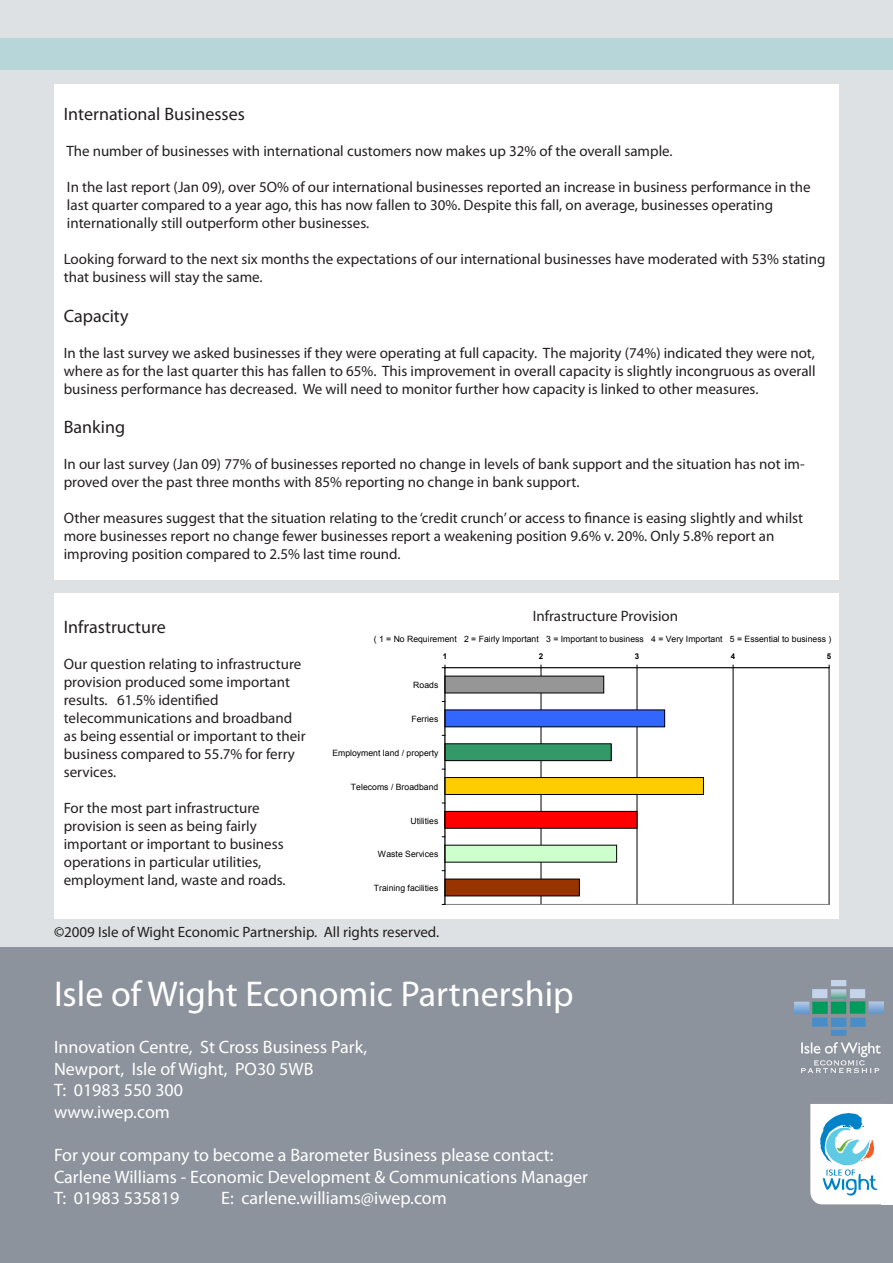
<style>
.page{position:relative;width:893px;height:1263px;background:#fff}
.page>*{position:absolute;margin:0;border:0;box-sizing:border-box;transform-origin:0 0}
.t1{font:36px "Myriad Pro";color:#fff}
.t2{font:18px "Myriad Pro";color:#fff}
.t3{font:18px "Myriad Pro";color:#231f20}
.t4{font:15px/18px "Myriad Pro";color:#231f20}
.t5{font:700 13.05px "Arial";color:#000}
.t6{font:8.7px "Arial";letter-spacing:.005em;color:#000}
.t7{font:700 7.95px "Arial";color:#000}
.s1{color:#000}
</style>
<div class="page">
<div style="left:0;top:69px;width:893px;height:1194px;background:#dee1e3"></div>
<div style="left:0;top:0;width:893px;height:38px;background:#dee1e3"></div>
<div style="left:0;top:948px;width:893px;height:315px;background:#8d939c"></div>
<div style="left:0;top:38px;width:893px;height:32px;background:#b6d6d9"></div>
<div style="left:54px;top:84px;width:785px;height:495px;background:#fff"></div>
<div style="left:54px;top:593px;width:785px;height:325px;background:#fff"></div>
<img style="left:795px;top:981px;width:88px;height:92px">
<svg style="left:810px;top:1104px;width:71px;height:100px"></svg>
<div style="left:881px;top:1104px;width:12px;height:101px;background:#fff"></div>
<hr style="left:541px;top:668px;width:1px;height:236px;background:#000">
<hr style="left:637px;top:668px;width:1px;height:236px;background:#000">
<hr style="left:733px;top:668px;width:1px;height:236px;background:#000">
<hr style="left:829px;top:668px;width:1px;height:236px;background:#808080">
<hr style="left:445px;top:904px;width:384px;height:1px;background:#808080">
<div style="left:445px;top:676px;width:159px;height:17px;background:#969696"></div>
<div style="left:445px;top:676px;width:159px;height:17px;border:1px solid #000"></div>
<div style="left:445px;top:710px;width:220px;height:17px;background:#36f"></div>
<div style="left:445px;top:744px;width:166px;height:17px;background:#396"></div>
<div style="left:445px;top:743px;width:166px;height:18px;border:1px solid #000"></div>
<div style="left:445px;top:777px;width:258px;height:17px;background:#fc0"></div>
<div style="left:445px;top:777px;width:259px;height:18px;border:1px solid #000"></div>
<div style="left:445px;top:811px;width:192px;height:17px;background:#f00"></div>
<div style="left:445px;top:811px;width:192px;height:18px;border:1px solid #000"></div>
<div style="left:445px;top:845px;width:172px;height:17px;background:#cfc"></div>
<div style="left:445px;top:879px;width:134px;height:17px;background:#930"></div>
<hr style="left:445px;top:667px;width:384px;height:1px;background:#000">
<hr style="left:445px;top:668px;width:1px;height:236px;background:#000">
<p class="t3" style="left:64px;top:103px;width:183px">International Businesses</p>
<p class="t4" style="left:66px;top:142px;width:608px">The number of businesses with international customers now makes up 32% of the overall sample.</p>
<p class="t4" style="left:67px;top:178px;width:745px">In the last report (Jan 09), over 5O% of our international businesses reported an increase in business performance in the</p>
<p class="t4" style="left:67px;top:196px;width:708px">last quarter compared to a year ago, this has now fallen to 30%. Despite this fall, on average, businesses operating</p>
<p class="t4" style="left:67px;top:214px;width:304px">internationally still outperform other businesses.</p>
<p class="t4" style="left:64px;top:250px;width:763px">Looking forward to the next six months the expectations of our international businesses have moderated with 53% stating that business will stay the same.</p>
<p class="t3" style="left:64px;top:305px;width:66px">Capacity</p>
<p class="t4" style="left:64px;top:343px;width:753px;text-align:justify">In the last survey we asked businesses if they were operating at full capacity. The majority (74%) indicated they were not, where as for the last quarter this has fallen to 65%. This improvement in overall capacity is slightly incongruous as overall business performance has decreased. We will need to monitor further how capacity is linked to other measures.</p>
<p class="t3" style="left:64px;top:416px;width:63px">Banking</p>
<p class="t4" style="left:64px;top:455px;width:742px">In our last survey (Jan 09) 77% of businesses reported no change in levels of bank support and the situation has not im&shy;proved over the past three months with 85% reporting no change in bank support.</p>
<p class="t4" style="left:64px;top:509px;width:741px">Other measures suggest that the situation relating to the ‘credit crunch’ or access to finance is easing slightly and whilst more businesses report no change fewer businesses report a weakening position 9.6% v. 20%. Only 5.8% report an</p>
<p class="t4" style="left:64px;top:545px;width:338px">improving position compared to 2.5% last time round.</p>
<p class="t3" style="left:64px;top:616px;width:103px">Infrastructure</p>
<p class="t4" style="left:64px;top:655px;width:239px">Our question relating to infrastructure provision produced some important results. 61.5% identified</p>
<p class="t4" style="left:64px;top:709px;width:243px">telecommunications and broadband as being essential or important to their business compared to 55.7% for ferry services.</p>
<p class="t4" style="left:64px;top:799px;width:197px">For the most part infrastructure</p>
<p class="t4" style="left:64px;top:817px;width:194px">provision is seen as being fairly</p>
<p class="t4" style="left:64px;top:835px;width:221px">important or important to business</p>
<p class="t4" style="left:64px;top:853px;width:199px">operations in particular utilities,</p>
<p class="t4" style="left:64px;top:871px;width:223px">employment land, waste and roads.</p>
<p class="t4" style="left:533px;top:606px;width:147px">Infrastructure Provision</p>
<p class="t5" style="left:532px;top:611px;width:148px">Infrastructure Provision</p>
<p class="t6" style="left:374px;top:633px;width:459px">( 1 = No Requirement 2 = Fairly Important 3 = Important to business 4 = Very Important 5 = Essential to business )</p>
<p class="t7" style="left:443px;top:651px;width:6px">1</p>
<p class="t7" style="left:539px;top:651px;width:6px">2</p>
<p class="t7" style="left:635px;top:651px;width:6px">3</p>
<p class="t7" style="left:731px;top:651px;width:6px">4</p>
<p class="t7" style="left:827px;top:651px;width:6px">5</p>
<p class="t6" style="left:413px;top:679px;width:27px">Roads</p>
<p class="t6" style="left:411px;top:713px;width:28px">Ferries</p>
<p class="t6" style="left:332px;top:747px;width:108px">Employment land / property</p>
<p class="t6" style="left:351px;top:781px;width:89px">Telecoms / Broadband</p>
<p class="t6" style="left:411px;top:815px;width:29px">Utilities</p>
<p class="t6" style="left:378px;top:848px;width:62px">Waste Services</p>
<p class="t6" style="left:374px;top:882px;width:66px">Training facilities</p>
<p class="t4" style="left:54px;top:923px;width:387px"><span class="s1">©</span>2009 Isle of Wight Economic Partnership. All rights reserved.</p>
<p class="t1" style="left:54px;top:972px;width:521px">Isle of Wight Economic Partnership</p>
<p class="t2" style="left:54px;top:1036px;width:315px">Innovation Centre, St Cross Business Park,</p>
<p class="t2" style="left:54px;top:1057px;width:261px">Newport, Isle of Wight, PO30 5WB</p>
<p class="t2" style="left:54px;top:1079px;width:131px">T: 01983 550 300</p>
<p class="t2" style="left:54px;top:1100px;width:117px">www.iwep.com</p>
<p class="t2" style="left:54px;top:1144px;width:501px">For your company to become a Barometer Business please contact:</p>
<p class="t2" style="left:54px;top:1165px;width:536px">Carlene Williams - Economic Development &amp; Communications Manager</p>
<p class="t2" style="left:54px;top:1187px;width:127px">T: 01983 535819</p>
<p class="t2" style="left:221px;top:1187px;width:227px">E: carlene.williams@iwep.com</p>
</div>
